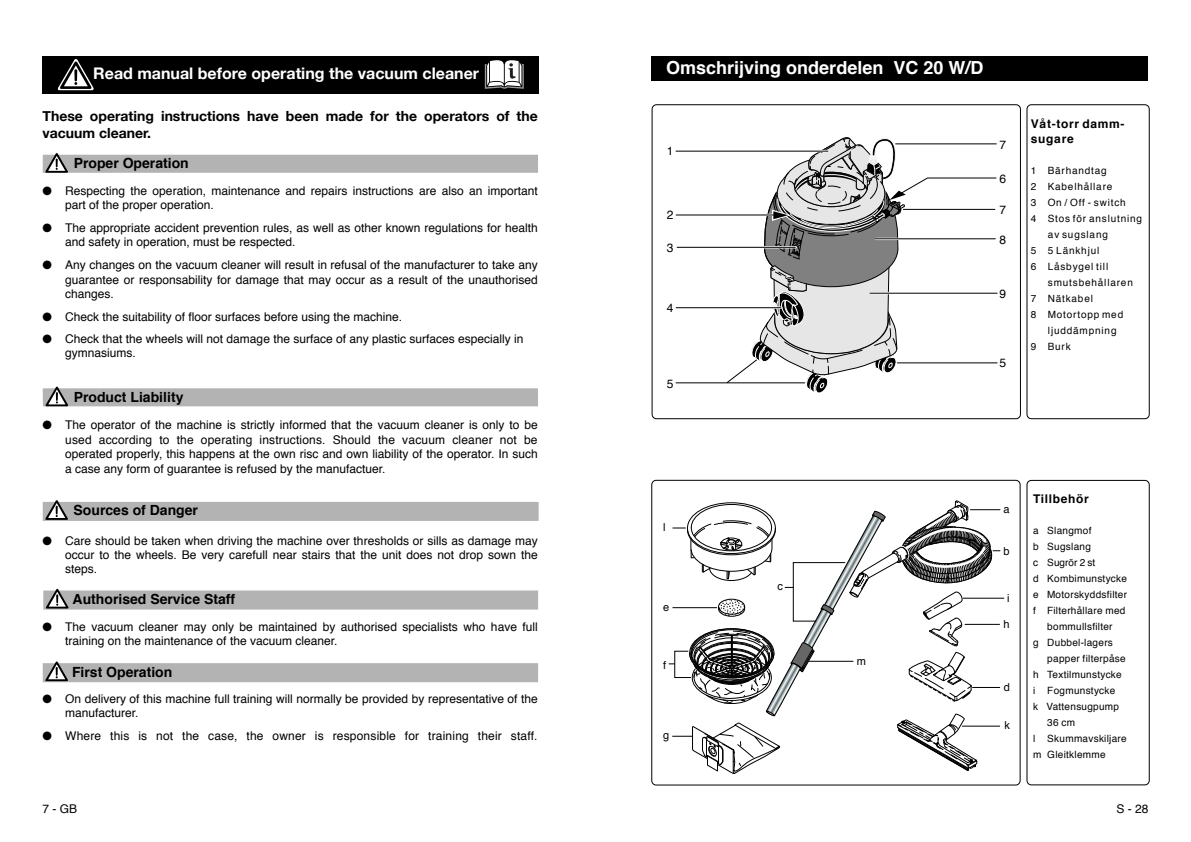
<style>
.page{position:relative;width:1191px;height:842px;background:#fff}
.page>*{position:absolute;margin:0;border:0;box-sizing:border-box;transform-origin:0 0}
.t1{font:700 18px "Helvetica";color:#fff}
.t2{font:700 16px "Helvetica Neue";color:#fff}
.t3{font:700 14px "Helvetica";color:#000}
.t4{font:700 14px/16.8px "Helvetica Neue";color:#000}
.t5{font:12px/14.4px "Helvetica";color:#000}
.t6{font:700 12px/15px "Helvetica";letter-spacing:.055em;color:#000}
.t7{font:11px "Helvetica";color:#000}
.t8{font:10px "Helvetica";letter-spacing:.03em;color:#000}
.t9{font:10px "Helvetica";letter-spacing:.085em;color:#000}
.t10{font:10px "Helvetica";letter-spacing:.005em;color:#000}
</style>
<div class="page">
<div style="left:43px;top:56px;width:496px;height:38px;background:#000"></div>
<svg style="left:57px;top:59px;width:37px;height:31px"></svg>
<svg style="left:484px;top:60px;width:40px;height:29px"></svg>
<div style="left:43px;top:155px;width:495px;height:18px;background:#b3b3b3"></div>
<svg style="left:45px;top:153px;width:23px;height:20px"></svg>
<div style="left:43px;top:388px;width:495px;height:18px;background:#b3b3b3"></div>
<svg style="left:45px;top:386px;width:23px;height:20px"></svg>
<div style="left:43px;top:502px;width:495px;height:19px;background:#b3b3b3"></div>
<svg style="left:45px;top:500px;width:23px;height:20px"></svg>
<div style="left:43px;top:590px;width:495px;height:20px;background:#b3b3b3"></div>
<svg style="left:45px;top:588px;width:24px;height:20px"></svg>
<div style="left:43px;top:663px;width:495px;height:19px;background:#b3b3b3"></div>
<svg style="left:45px;top:661px;width:23px;height:20px"></svg>
<div style="left:651px;top:56px;width:497px;height:25px;background:#000"></div>
<hr style="left:963px;top:598px;width:41px;height:1px;background:#000">
<svg style="left:668px;top:137px;width:332px;height:637px"></svg>
<div style="left:1026px;top:104px;width:123px;height:315px;border:1px solid #000;border-radius:4px"></div>
<div style="left:1026px;top:480px;width:123px;height:305px;border:1px solid #000;border-radius:4px"></div>
<h2 class="t2" style="left:93px;top:59px;width:387px">Read manual before operating the vacuum cleaner</h2>
<p class="t4" style="left:42px;top:107px;width:497px">These operating instructions have been made for the operators of the vacuum cleaner.</p>
<p class="t3" style="left:74px;top:152px;width:117px">Proper Operation</p>
<p class="t5" style="left:65px;top:184px;width:474px;text-indent:-23px">● Respecting the operation, maintenance and repairs instructions are also an important part of the proper operation.</p>
<p class="t5" style="left:65px;top:220px;width:474px;text-indent:-23px">● The appropriate accident prevention rules, as well as other known regulations for health and safety in operation, must be respected.</p>
<p class="t5" style="left:65px;top:258px;width:474px;text-align:justify;text-indent:-23px">● Any changes on the vacuum cleaner will result in refusal of the manufacturer to take any guarantee or responsability for damage that may occur as a result of the unauthorised changes.</p>
<p class="t5" style="left:42px;top:309px;width:361px">● Check the suitability of floor surfaces before using the machine.</p>
<p class="t5" style="left:65px;top:332px;width:460px;text-indent:-23px">● Check that the wheels will not damage the surface of any plastic surfaces especially in gymnasiums.</p>
<p class="t3" style="left:74px;top:385px;width:111px">Product Liability</p>
<p class="t5" style="left:65px;top:418px;width:474px;text-align:justify;text-indent:-23px">● The operator of the machine is strictly informed that the vacuum cleaner is only to be used according to the operating instructions. Should the vacuum cleaner not be operated properly, this happens at the own risc and own liability of the operator. In such a case any form of guarantee is refused by the manufactuer.</p>
<p class="t3" style="left:74px;top:499px;width:126px">Sources of Danger</p>
<p class="t5" style="left:65px;top:533px;width:474px;text-align:justify;text-indent:-23px">● Care should be taken when driving the machine over thresholds or sills as damage may occur to the wheels. Be very carefull near stairs that the unit does not drop sown the steps.</p>
<p class="t3" style="left:73px;top:588px;width:164px">Authorised Service Staff</p>
<p class="t5" style="left:65px;top:620px;width:474px;text-indent:-23px">● The vacuum cleaner may only be maintained by authorised specialists who have full training on the maintenance of the vacuum cleaner.</p>
<p class="t3" style="left:72px;top:660px;width:102px">First Operation</p>
<p class="t5" style="left:65px;top:692px;width:474px;text-indent:-23px">● On delivery of this machine full training will normally be provided by representative of the manufacturer.</p>
<p class="t5" style="left:42px;top:729px;width:496px">● Where this is not the case, the owner is responsible for training their staff.</p>
<h1 class="t1" style="left:666px;top:53px;width:319px">Omschrijving onderdelen VC 20 W/D</h1>
<p class="t5" style="left:667px;top:144px;width:8px">1</p>
<p class="t5" style="left:667px;top:208px;width:8px">2</p>
<p class="t5" style="left:667px;top:240px;width:8px">3</p>
<p class="t5" style="left:667px;top:301px;width:8px">4</p>
<p class="t5" style="left:667px;top:377px;width:8px">5</p>
<p class="t5" style="left:999px;top:138px;width:8px">7</p>
<p class="t5" style="left:999px;top:172px;width:8px">6</p>
<p class="t5" style="left:999px;top:203px;width:8px">7</p>
<p class="t5" style="left:999px;top:233px;width:8px">8</p>
<p class="t5" style="left:999px;top:287px;width:8px">9</p>
<p class="t5" style="left:999px;top:356px;width:8px">5</p>
<p class="t6" style="left:1031px;top:116px;width:95px">Våt-torr damm&shy;sugare</p>
<p class="t9" style="left:1031px;top:163px;width:77px">1 Bärhandtag</p>
<p class="t9" style="left:1031px;top:179px;width:83px">2 Kabelhållare</p>
<p class="t9" style="left:1031px;top:195px;width:96px">3 On / Off - switch</p>
<p class="t9" style="left:1031px;top:211px;width:113px">4 Stos för anslutning</p>
<p class="t9" style="left:1048px;top:227px;width:62px">av sugslang</p>
<p class="t9" style="left:1031px;top:243px;width:70px">5 5 Länkhjul</p>
<p class="t9" style="left:1031px;top:259px;width:79px">6 Låsbygel till</p>
<p class="t9" style="left:1048px;top:275px;width:86px">smutsbehållaren</p>
<p class="t9" style="left:1031px;top:291px;width:63px">7 Nätkabel</p>
<p class="t9" style="left:1031px;top:307px;width:94px">8 Motortopp med</p>
<p class="t9" style="left:1048px;top:323px;width:70px">ljuddämpning</p>
<p class="t8" style="left:1031px;top:339px;width:41px">9 Burk</p>
<p class="t7" style="left:663px;top:519px;width:4px">l</p>
<p class="t7" style="left:663px;top:598px;width:8px">e</p>
<p class="t7" style="left:663px;top:656px;width:5px">f</p>
<p class="t7" style="left:663px;top:727px;width:8px">g</p>
<p class="t7" style="left:777px;top:578px;width:7px">c</p>
<p class="t7" style="left:857px;top:652px;width:11px">m</p>
<p class="t7" style="left:1003px;top:500px;width:8px">a</p>
<p class="t7" style="left:1003px;top:543px;width:8px">b</p>
<p class="t7" style="left:1007px;top:589px;width:4px">i</p>
<p class="t7" style="left:1003px;top:615px;width:8px">h</p>
<p class="t7" style="left:1003px;top:678px;width:8px">d</p>
<p class="t7" style="left:1004px;top:717px;width:7px">k</p>
<p class="t6" style="left:1033px;top:492px;width:57px">Tillbehör</p>
<p class="t8" style="left:1033px;top:523px;width:60px">a Slangmof</p>
<p class="t8" style="left:1033px;top:539px;width:59px">b Sugslang</p>
<p class="t10" style="left:1033px;top:555px;width:64px">c Sugrör 2 st</p>
<p class="t8" style="left:1033px;top:571px;width:95px">d Kombimunstycke</p>
<p class="t8" style="left:1033px;top:587px;width:95px">e Motorskyddsfilter</p>
<p class="t8" style="left:1033px;top:603px;width:94px">f Filterhållare med</p>
<p class="t8" style="left:1047px;top:619px;width:67px">bommullsfilter</p>
<p class="t8" style="left:1033px;top:635px;width:81px">g Dubbel-lagers</p>
<p class="t8" style="left:1047px;top:651px;width:80px">papper filterpåse</p>
<p class="t8" style="left:1033px;top:667px;width:90px">h Textilmunstycke</p>
<p class="t8" style="left:1033px;top:683px;width:84px">i Fogmunstycke</p>
<p class="t8" style="left:1033px;top:699px;width:87px">k Vattensugpump</p>
<p class="t8" style="left:1047px;top:715px;width:29px">36 cm</p>
<p class="t8" style="left:1033px;top:731px;width:95px">l Skummavskiljare</p>
<p class="t8" style="left:1033px;top:747px;width:74px">m Gleitklemme</p>
<p class="t5" style="left:43px;top:802px;width:36px">7 - GB</p>
<p class="t5" style="left:1116px;top:802px;width:34px">S - 28</p>
</div>
